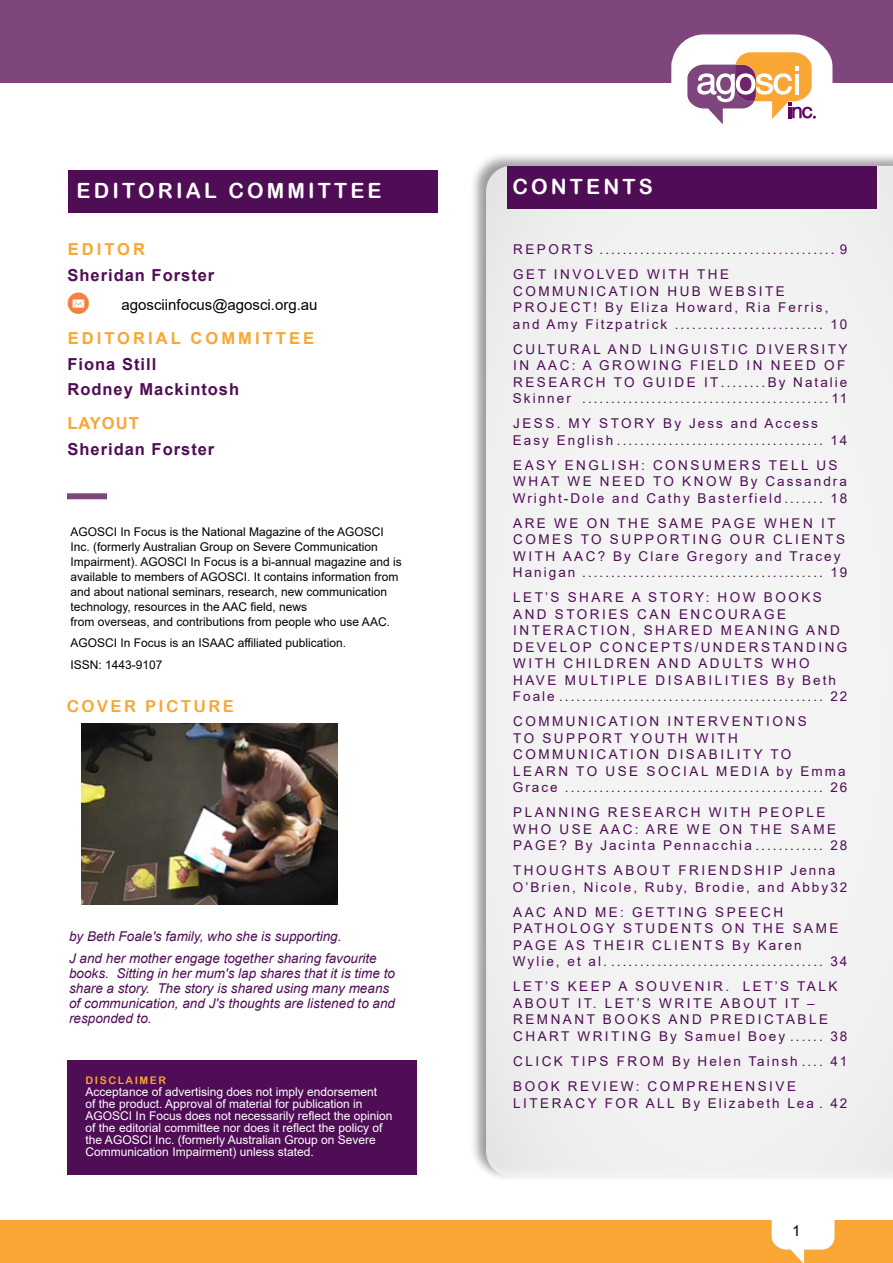
<style>
.page{position:relative;width:893px;height:1263px;background:#fff}
.page>*{position:absolute;margin:0;border:0;box-sizing:border-box;transform-origin:0 0}
.t1{font:21px "Arial Rounded MT Bold";letter-spacing:.15em;color:#fff}
.t2{font:21px "Social Media Circled";color:#f48140}
.t3{font:700 16.5px "Arial";letter-spacing:.06em;color:#4f0d56}
.t4{font:700 16.5px "Arial";letter-spacing:.185em;color:#faa634}
.t5{font:16.5px "Arial Rounded MT Bold";letter-spacing:.15em;color:#faa634}
.t6{font:15px "Arial";color:#000}
.t7{font:13.5px/16.5px "Arial";letter-spacing:.185em;color:#4f0d56}
.t8{font:13.5px/16.5px "Arial";letter-spacing:.15em;color:#4f0d56}
.t9{font:italic 13.5px/15px "Arial";color:#4f0d56}
.t10{font:12px/15px "Arial";color:#000}
.t11{font:12px/12px "Arial";color:#fff}
.t12{font:10.5px "Arial Rounded MT Bold";letter-spacing:.15em;color:#faa634}
</style>
<div class="page">
<div style="left:0;top:0;width:893px;height:83px;background:#7f457d"></div>
<div style="left:0;top:1220px;width:893px;height:43px;background:#faa634"></div>
<svg style="left:772px;top:1220px;width:62px;height:43px"></svg>
<svg style="left:671px;top:34px;width:161px;height:91px"></svg>
<hr style="left:795px;top:74px;width:4px;height:20px;background:#fff">
<div style="left:68px;top:170px;width:370px;height:43px;background:#4f0d56"></div>
<div style="left:470px;top:152px;width:423px;height:1029px;background:#000;opacity:.39"></div>
<div style="left:486px;top:166px;width:407px;height:1011px;background:#f3f3f3"></div>
<div style="left:67px;top:1060px;width:350px;height:115px;background:#4f0d56"></div>
<div style="left:67px;top:493px;width:40px;height:6px;background:#7f457d"></div>
<div style="left:507px;top:166px;width:370px;height:42px;background:#4f0d56"></div>
<img style="left:81px;top:723px;width:257px;height:182px">
<p class="t1" style="left:77px;top:178px;width:307px">EDITORIAL COMMITTEE</p>
<p class="t4" style="left:68px;top:238px;width:79px">EDITOR</p>
<p class="t3" style="left:68px;top:263px;width:148px">Sheridan Forster</p>
<p class="t2" style="left:68px;top:293px;width:24px">k</p>
<p class="t6" style="left:122px;top:294px;width:198px">agosciinfocus@agosci.org.au</p>
<p class="t4" style="left:68px;top:327px;width:248px">EDITORIAL COMMITTEE</p>
<p class="t3" style="left:68px;top:352px;width:90px">Fiona Still</p>
<p class="t3" style="left:68px;top:378px;width:173px">Rodney Mackintosh</p>
<p class="t4" style="left:68px;top:412px;width:73px">LAYOUT</p>
<p class="t3" style="left:68px;top:437px;width:148px">Sheridan Forster</p>
<p class="t10" style="left:70px;top:524px;width:333px">AGOSCI In Focus is the National Magazine of the AGOSCI Inc. (formerly Australian Group on Severe Communication Impairment). AGOSCI In Focus is a bi-annual magazine and is available to members of AGOSCI. It contains information from and about national seminars, research, new communication technology, resources in the AAC field, news<br>from overseas, and contributions from people who use AAC.</p>
<p class="t10" style="left:70px;top:636px;width:277px">AGOSCI In Focus is an ISAAC affiliated publication.</p>
<p class="t10" style="left:70px;top:657px;width:94px">ISSN: 1443-9107</p>
<p class="t5" style="left:67px;top:696px;width:168px">COVER PICTURE</p>
<p class="t9" style="left:69px;top:929px;width:274px">by Beth Foale's family, who she is supporting.</p>
<p class="t9" style="left:69px;top:951px;width:327px">J and her mother engage together sharing favourite books. Sitting in her mum's lap shares that it is time to share a story. The story is shared using many means of communication, and J's thoughts are listened to and responded to.</p>
<p class="t12" style="left:86px;top:1074px;width:82px">DISCLAIMER</p>
<p class="t11" style="left:86px;top:1085px;width:308px">Acceptance of advertising does not imply endorsement<br>of the product. Approval of material for publication in AGOSCI In Focus does not necessarily reflect the opinion of the editorial committee nor does it reflect the policy of the AGOSCI Inc. (formerly Australian Group on Severe Communication Impairment) unless stated.</p>
<p class="t1" style="left:512px;top:174px;width:142px">CONTENTS</p>
<p class="t7" style="left:513px;top:241px;width:336px">REPORTS ......................................... 9</p>
<p class="t7" style="left:513px;top:266px;width:336px">GET INVOLVED WITH THE COMMUNICATION HUB WEBSITE PROJECT! By Eliza Howard, Ria Ferris, and Amy Fitzpatrick .......................... 10</p>
<p class="t7" style="left:513px;top:341px;width:336px">CULTURAL AND LINGUISTIC DIVERSITY IN AAC: A GROWING FIELD IN NEED OF RESEARCH TO GUIDE IT........By Natalie Skinner ...........................................11</p>
<p class="t8" style="left:513px;top:415px;width:336px">JESS. MY STORY By Jess and Access<br>Easy English .................................... 14</p>
<p class="t8" style="left:513px;top:457px;width:336px">EASY ENGLISH: CONSUMERS TELL US<br>WHAT WE NEED TO KNOW By Cassandra<br>Wright-Dole and Cathy Basterfield....... 18</p>
<p class="t7" style="left:513px;top:515px;width:336px">ARE WE ON THE SAME PAGE WHEN IT COMES TO SUPPORTING OUR CLIENTS WITH AAC? By Clare Gregory and Tracey Hanigan .......................................... 19</p>
<p class="t7" style="left:513px;top:589px;width:336px">LET’S SHARE A STORY: HOW BOOKS AND STORIES CAN ENCOURAGE INTERACTION, SHARED MEANING AND DEVELOP CONCEPTS/UNDERSTANDING WITH CHILDREN AND ADULTS WHO HAVE MULTIPLE DISABILITIES By Beth Foale .............................................. 22</p>
<p class="t7" style="left:513px;top:713px;width:336px">COMMUNICATION INTERVENTIONS<br>TO SUPPORT YOUTH WITH COMMUNICATION DISABILITY TO LEARN TO USE SOCIAL MEDIA by Emma Grace ............................................. 26</p>
<p class="t7" style="left:513px;top:804px;width:336px">PLANNING RESEARCH WITH PEOPLE<br>WHO USE AAC: ARE WE ON THE SAME<br>PAGE? By Jacinta Pennacchia ............ 28</p>
<p class="t8" style="left:513px;top:862px;width:336px">THOUGHTS ABOUT FRIENDSHIP Jenna<br>O’Brien, Nicole, Ruby, Brodie, and Abby32</p>
<p class="t7" style="left:513px;top:904px;width:336px">AAC AND ME: GETTING SPEECH PATHOLOGY STUDENTS ON THE SAME PAGE AS THEIR CLIENTS By Karen Wylie, et al. ..................................... 34</p>
<p class="t7" style="left:513px;top:978px;width:336px">LET’S KEEP A SOUVENIR. LET’S TALK ABOUT IT. LET’S WRITE ABOUT IT – REMNANT BOOKS AND PREDICTABLE CHART WRITING By Samuel Boey ...... 38</p>
<p class="t8" style="left:513px;top:1053px;width:336px">CLICK TIPS FROM By Helen Tainsh .... 41</p>
<p class="t7" style="left:513px;top:1078px;width:336px">BOOK REVIEW: COMPREHENSIVE<br>LITERACY FOR ALL By Elizabeth Lea . 42</p>
<p class="t6" style="left:792px;top:1220px;width:10px">1</p>
</div>
